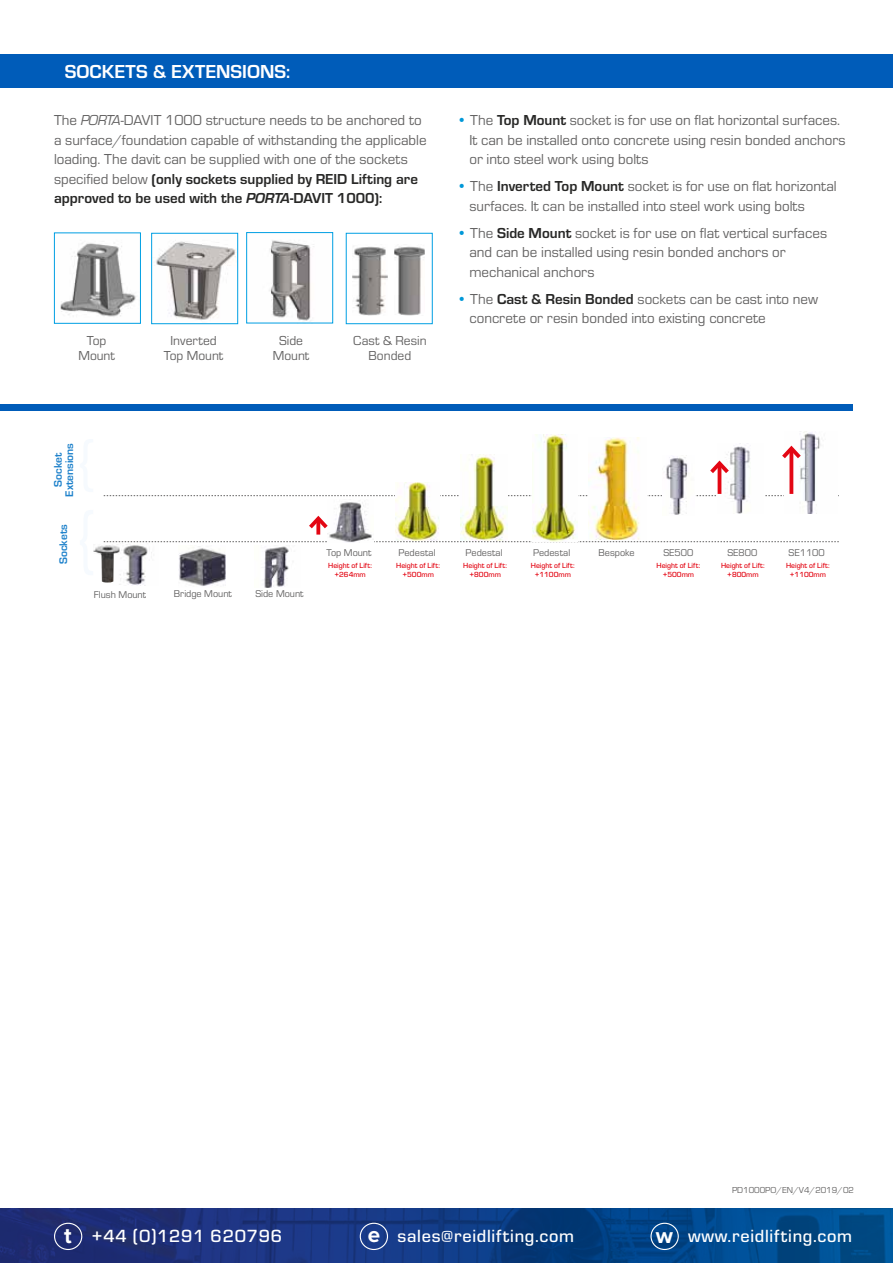
<style>
.page{position:relative;width:893px;height:1263px;background:#fff}
.page>*{position:absolute;margin:0;border:0;box-sizing:border-box;transform-origin:0 0}
.t1{font:700 19.5px "Eurostile";color:#fff}
.t2{font:500 18.3px "Eurostile";letter-spacing:.04em;color:#fff}
.t3{font:15px/19.5px "Eurostile";color:#646363}
.t4{font:13.5px/15px "Eurostile";color:#646363;text-align:center}
.t5{font:700 11.4px/11.4px "Eurostile";color:#1f82cb;text-align:center}
.t6{font:10.2px "Eurostile";color:#646363}
.t7{font:9px "Eurostile";letter-spacing:-.005em;color:#646363}
.t8{font:500 7.65px/9.1px "Eurostile";color:#e30613;text-align:center}
.s1{font-style:italic}
.s2{font-weight:700;color:#282827}
.s3{font-weight:700;font-style:italic;color:#282827}
.s4{color:#0098d8}
.s5{font-family:"Proxima Nova";font-weight:700;font-size:22.35px}
</style>
<div class="page">
<img style="left:0;top:1209px;width:893px;height:54px">
<div style="left:54px;top:1223px;width:28px;height:27px;border:1px solid #fff;border-radius:50%"></div>
<div style="left:650px;top:1223px;width:29px;height:27px;border:1px solid #fff;border-radius:50%"></div>
<div style="left:360px;top:1223px;width:28px;height:27px;border:1px solid #fff;border-radius:50%"></div>
<div style="left:0;top:54px;width:893px;height:34px;background:#005cb9"></div>
<svg style="left:103px;top:541px;width:736px;height:1px"></svg>
<svg style="left:103px;top:495px;width:736px;height:1px"></svg>
<img style="left:179px;top:546px;width:46px;height:40px">
<img style="left:264px;top:546px;width:25px;height:42px">
<img style="left:662px;top:455px;width:32px;height:60px">
<img style="left:718px;top:443px;width:46px;height:71px">
<hr style="left:718px;top:463px;width:3px;height:31px;background:#e30613">
<svg style="left:710px;top:458px;width:23px;height:19px"></svg>
<img style="left:784px;top:432px;width:54px;height:82px">
<svg style="left:789px;top:462px;width:4px;height:32px"></svg>
<svg style="left:782px;top:443px;width:23px;height:19px"></svg>
<img style="left:327px;top:502px;width:46px;height:40px">
<svg style="left:316px;top:532px;width:4px;height:3px"></svg>
<svg style="left:309px;top:513px;width:23px;height:19px"></svg>
<img style="left:533px;top:435px;width:44px;height:106px">
<img style="left:395px;top:483px;width:44px;height:58px">
<img style="left:460px;top:455px;width:48px;height:86px">
<img style="left:119px;top:544px;width:33px;height:41px">
<img style="left:93px;top:544px;width:27px;height:38px">
<img style="left:589px;top:438px;width:57px;height:101px">
<div style="left:0;top:404px;width:852px;height:6px;background:#005cb9"></div>
<img style="left:60px;top:243px;width:76px;height:74px">
<div style="left:54px;top:232px;width:87px;height:92px;border:1px solid #009fe3"></div>
<img style="left:156px;top:241px;width:80px;height:79px">
<div style="left:151px;top:233px;width:87px;height:91px;border:1px solid #009fe3"></div>
<img style="left:269px;top:240px;width:45px;height:81px">
<div style="left:246px;top:232px;width:87px;height:91px;border:1px solid #009fe3"></div>
<div style="left:346px;top:233px;width:87px;height:91px;border:1px solid #009fe3"></div>
<img style="left:352px;top:246px;width:36px;height:70px">
<img style="left:394px;top:246px;width:31px;height:70px">
<h1 class="t1" style="left:65px;top:57px;width:227px">SOCKETS &amp; EXTENSIONS:</h1>
<p class="t3" style="left:54px;top:110px;width:374px">The <span class="s1">PORTA</span>-DAVIT 1000 structure needs to be anchored to a surface/foundation capable of withstanding the applicable loading. The davit can be supplied with one of the sockets specified below <span class="s2">(only sockets supplied by REID Lifting are approved to be used with the</span> <span class="s3">PORTA</span><span class="s2">-DAVIT 1000):</span></p>
<p class="t3" style="left:469px;top:110px;width:378px;text-indent:-13px"><span class="s4">•</span> The <span class="s2">Top Mount</span> socket is for use on flat horizontal surfaces.<br>It can be installed onto concrete using resin bonded anchors or into steel work using bolts</p>
<p class="t3" style="left:469px;top:176px;width:369px;text-indent:-13px"><span class="s4">•</span> The <span class="s2">Inverted Top Mount</span> socket is for use on flat horizontal surfaces. It can be installed into steel work using bolts</p>
<p class="t3" style="left:469px;top:222px;width:359px;text-indent:-13px"><span class="s4">•</span> The <span class="s2">Side Mount</span> socket is for use on flat vertical surfaces and can be installed using resin bonded anchors or mechanical anchors</p>
<p class="t3" style="left:469px;top:288px;width:350px;text-indent:-13px"><span class="s4">•</span> The <span class="s2">Cast &amp; Resin Bonded</span> sockets can be cast into new concrete or resin bonded into existing concrete</p>
<p class="t4" style="left:78px;top:333px;width:38px">Top<br>Mount</p>
<p class="t4" style="left:164px;top:333px;width:61px">Inverted<br>Top Mount</p>
<p class="t4" style="left:273px;top:333px;width:38px">Side<br>Mount</p>
<p class="t4" style="left:353px;top:333px;width:75px">Cast &amp; Resin<br>Bonded</p>
<p class="t5" style="left:51px;top:497px;width:55px;rotate:-90deg">Socket<br>Extensions</p>
<p class="t5" style="left:57px;top:564px;width:42px;rotate:-90deg">Sockets</p>
<p class="t6" style="left:94px;top:588px;width:54px">Flush Mount</p>
<p class="t6" style="left:174px;top:587px;width:59px">Bridge Mount</p>
<p class="t6" style="left:255px;top:587px;width:50px">Side Mount</p>
<p class="t6" style="left:327px;top:546px;width:46px">Top Mount</p>
<p class="t8" style="left:328px;top:560px;width:45px">Height of Lift: +264mm</p>
<p class="t6" style="left:398px;top:546px;width:39px">Pedestal</p>
<p class="t8" style="left:396px;top:560px;width:45px">Height of Lift: +500mm</p>
<p class="t6" style="left:465px;top:546px;width:39px">Pedestal</p>
<p class="t8" style="left:463px;top:560px;width:45px">Height of Lift: +800mm</p>
<p class="t6" style="left:533px;top:546px;width:39px">Pedestal</p>
<p class="t8" style="left:531px;top:560px;width:45px">Height of Lift: +1100mm</p>
<p class="t6" style="left:599px;top:545px;width:38px">Bespoke</p>
<p class="t6" style="left:663px;top:545px;width:31px">SE500</p>
<p class="t8" style="left:656px;top:560px;width:45px">Height of Lift: +500mm</p>
<p class="t6" style="left:727px;top:545px;width:31px">SE800</p>
<p class="t8" style="left:721px;top:560px;width:45px">Height of Lift: +800mm</p>
<p class="t6" style="left:788px;top:545px;width:38px">SE1100</p>
<p class="t8" style="left:786px;top:560px;width:45px">Height of Lift: +1100mm</p>
<p class="t7" style="left:732px;top:1184px;width:124px">PD1000PO/EN/V4/2019/02</p>
<p class="t2" style="left:64px;top:1224px;width:220px"><span class="s5">t</span> +44 (0)1291 620796</p>
<p class="t2" style="left:368px;top:1224px;width:208px"><span class="s5">e</span> sales@reidlifting.com</p>
<p class="t2" style="left:656px;top:1224px;width:198px"><span class="s5">w</span> www.reidlifting.com</p>
</div>
